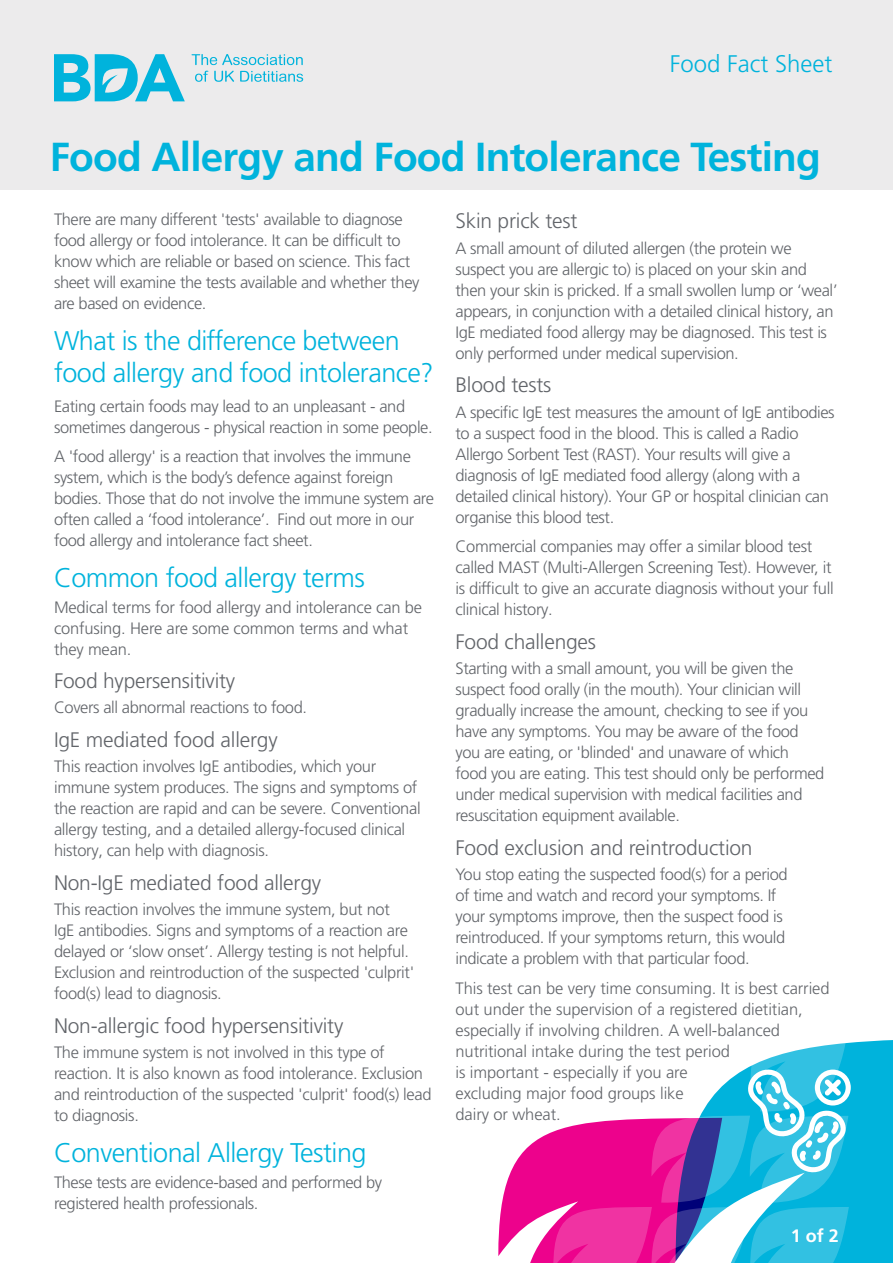
<style>
.page{position:relative;width:893px;height:1263px;background:#fff}
.page>*{position:absolute;margin:0;border:0;box-sizing:border-box;transform-origin:0 0}
.NFS_Heading{font:700 40.5px "Frutiger LT Pro";letter-spacing:-.02em;color:#00b3dc}
.t1{font:300 27px/32.4px "Frutiger LT Pro";letter-spacing:-.02em;color:#00b3dc}
.A5_Leaflet_Type_Header{font:300 24px "Frutiger LT Pro";color:#00b3dc}
.t2{font:300 21px "Frutiger LT Pro";letter-spacing:-.01em;color:#62656a}
.t3{font:700 18px "Frutiger LT Pro";color:#fff}
.t4{font:300 16.5px/21px "Frutiger LT Pro";letter-spacing:-.025em;color:#62656a}
.t5{font:300 16.5px/21px "Frutiger LT Pro";letter-spacing:-.005em;color:#62656a}
</style>
<div class="page">
<div style="left:0;top:0;width:893px;height:189px;background:#ecebec"></div>
<div style="left:851px;top:1040px;width:42px;height:223px;background:#00b3dc"></div>
<svg style="left:54px;top:54px;width:131px;height:47px"></svg>
<svg style="left:192px;top:54px;width:111px;height:11px"></svg>
<svg style="left:195px;top:71px;width:13px;height:11px"></svg>
<svg style="left:214px;top:71px;width:20px;height:11px"></svg>
<svg style="left:240px;top:71px;width:63px;height:11px"></svg>
<svg style="left:498px;top:1042px;width:353px;height:221px"></svg>
<p class="A5_Leaflet_Type_Header" style="left:670px;top:50px;width:164px">Food Fact Sheet</p>
<p class="NFS_Heading" style="left:50px;top:133px;width:772px">Food Allergy and Food Intolerance Testing</p>
<p class="t4" style="left:54px;top:209px;width:367px">There are many different 'tests' available to diagnose food allergy or food intolerance. It can be difficult to know which are reliable or based on science. This fact sheet will examine the tests available and whether they are based on evidence.</p>
<p class="t1" style="left:54px;top:325px;width:381px">What is the difference between food allergy and food intolerance?</p>
<p class="t4" style="left:54px;top:396px;width:380px">Eating certain foods may lead to an unpleasant - and sometimes dangerous - physical reaction in some people.</p>
<p class="t4" style="left:54px;top:446px;width:381px">A 'food allergy' is a reaction that involves the immune system, which is the body’s defence against foreign bodies. Those that do not involve the immune system are often called a ‘food intolerance’. Find out more in our food allergy and intolerance fact sheet.</p>
<p class="t1" style="left:54px;top:562px;width:313px">Common food allergy terms</p>
<p class="t4" style="left:54px;top:596px;width:370px">Medical terms for food allergy and intolerance can be confusing. Here are some common terms and what they mean.</p>
<p class="t2" style="left:54px;top:669px;width:183px">Food hypersensitivity</p>
<p class="t4" style="left:54px;top:697px;width:255px">Covers all abnormal reactions to food.</p>
<p class="t2" style="left:54px;top:728px;width:225px">IgE mediated food allergy</p>
<p class="t4" style="left:54px;top:756px;width:368px">This reaction involves IgE antibodies, which your immune system produces. The signs and symptoms of the reaction are rapid and can be severe. Conventional allergy testing, and a detailed allergy-focused clinical history, can help with diagnosis.</p>
<p class="t2" style="left:54px;top:871px;width:269px">Non-IgE mediated food allergy</p>
<p class="t4" style="left:54px;top:899px;width:362px">This reaction involves the immune system, but not IgE antibodies. Signs and symptoms of a reaction are delayed or ‘slow onset’. Allergy testing is not helpful.<br>Exclusion and reintroduction of the suspected 'culprit' food(s) lead to diagnosis.</p>
<p class="t2" style="left:54px;top:1014px;width:291px">Non-allergic food hypersensitivity</p>
<p class="t4" style="left:54px;top:1042px;width:379px">The immune system is not involved in this type of reaction. It is also known as food intolerance. Exclusion and reintroduction of the suspected 'culprit' food(s) lead to diagnosis.</p>
<p class="t1" style="left:54px;top:1137px;width:314px">Conventional Allergy Testing</p>
<p class="t4" style="left:54px;top:1171px;width:330px">These tests are evidence-based and performed by registered health professionals.</p>
<p class="t2" style="left:455px;top:209px;width:123px">Skin prick test</p>
<p class="t4" style="left:455px;top:238px;width:384px">A small amount of diluted allergen (the protein we suspect you are allergic to) is placed on your skin and then your skin is pricked. If a small swollen lump or ‘weal’ appears, in conjunction with a detailed clinical history, an IgE mediated food allergy may be diagnosed. This test is only performed under medical supervision.</p>
<p class="t2" style="left:455px;top:373px;width:97px">Blood tests</p>
<p class="t4" style="left:455px;top:401px;width:381px">A specific IgE test measures the amount of IgE antibodies to a suspect food in the blood. This is called a Radio Allergo Sorbent Test (RAST). Your results will give a diagnosis of IgE mediated food allergy (along with a detailed clinical history). Your GP or hospital clinician can organise this blood test.</p>
<p class="t4" style="left:455px;top:536px;width:380px">Commercial companies may offer a similar blood test called MAST (Multi-Allergen Screening Test). However, it is difficult to give an accurate diagnosis without your full clinical history.</p>
<p class="t2" style="left:455px;top:629px;width:142px">Food challenges</p>
<p class="t4" style="left:455px;top:658px;width:370px">Starting with a small amount, you will be given the suspect food orally (in the mouth). Your clinician will gradually increase the amount, checking to see if you have any symptoms. You may be aware of the food you are eating, or 'blinded' and unaware of which food you are eating. This test should only be performed under medical supervision with medical facilities and resuscitation equipment available.</p>
<p class="t2" style="left:455px;top:835px;width:299px">Food exclusion and reintroduction</p>
<p class="t4" style="left:455px;top:864px;width:334px">You stop eating the suspected food(s) for a period of time and watch and record your symptoms. If your symptoms improve, then the suspect food is reintroduced. If your symptoms return, this would indicate a problem with that particular food.</p>
<p class="t5" style="left:455px;top:977px;width:376px">This test can be very time consuming. It is best carried out under the supervision of a registered dietitian, especially if involving children. A well-balanced nutritional intake during the test period<br>is important - especially if you are<br>excluding major food groups like<br>dairy or wheat.</p>
<p class="t3" style="left:791px;top:1225px;width:50px">1 of 2</p>
</div>
